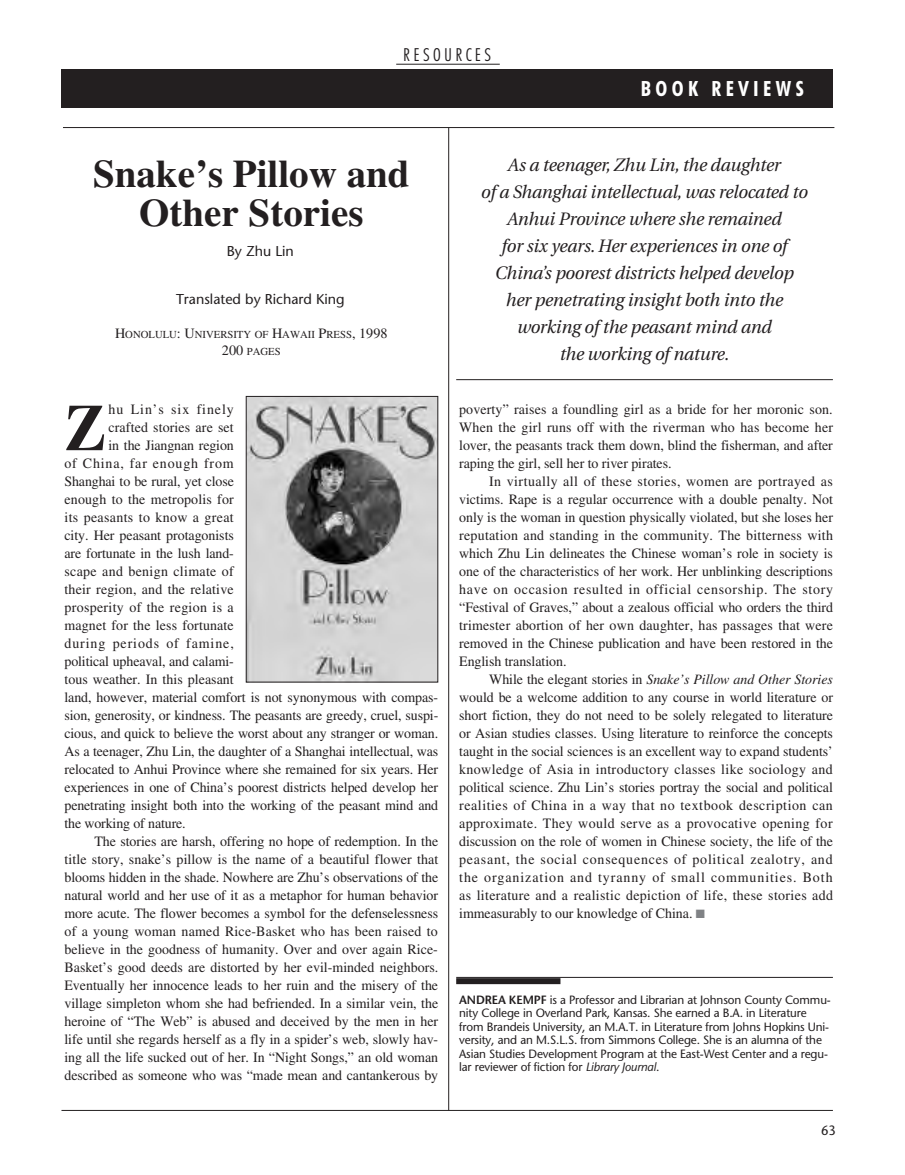
<style>
.page{position:relative;width:905px;height:1175px;background:#fff}
.page>*{position:absolute;margin:0;border:0;box-sizing:border-box;transform-origin:0 0}
.t1{font:700 65.7px "EAA Times";color:#231f20;scale:.95 1}
.t2{font:700 39px/39px "EAA Times";color:#231f20;text-align:center}
.t3{font:700 condensed 21px "Futura BT";letter-spacing:.21em;color:#fff}
.t4{font:italic 18px/27px "Utopia";letter-spacing:-.01em;color:#231f20;text-align:center}
.t5{font:300 condensed 18px "Futura BT";letter-spacing:.185em;color:#231f20}
.t6{font:14.25px/18px "EAA Times";letter-spacing:-.005em;color:#231f20;text-align:justify}
.t7{font:14.25px "EAA Times";letter-spacing:.015em;color:#231f20}
.t8{font:14.25px "EAA Times";letter-spacing:.02em;color:#231f20}
.t9{font:14.25px "EAA Times";letter-spacing:.065em;color:#231f20}
.t10{font:14.25px "Stone Sans";color:#231f20}
.t11{font:14.25px "EAA Times";letter-spacing:.025em;color:#231f20}
.t12{font:14.25px "EAA Times";letter-spacing:.06em;color:#231f20}
.t13{font:13.5px "Stone Sans";color:#231f20;scale:.95 1}
.t14{font:12px/13.5px "Stone Sans";letter-spacing:-.01em;color:#231f20}
.t15{font:10.65px/16.5px "EAA Times";color:#231f20;text-align:center}
.s1{font-size:14.25px}
.s2{font-style:italic}
.s3{color:#808285}
.s4{font-weight:600}
</style>
<div class="page">
<div style="left:61px;top:69px;width:771px;height:39px;background:#231f20"></div>
<hr style="left:61px;top:1110px;width:771px;height:1px;background:#231f20">
<hr style="left:63px;top:127px;width:771px;height:1px;background:#231f20">
<hr style="left:396px;top:64px;width:104px;height:1px;background:#231f20">
<hr style="left:448px;top:128px;width:1px;height:982px;background:#231f20">
<img style="left:248px;top:398px;width:188px;height:282px">
<div style="left:246px;top:396px;width:192px;height:286px;border:1px solid #231f20"></div>
<hr style="left:456px;top:379px;width:376px;height:1px;background:#231f20">
<hr style="left:456px;top:977px;width:376px;height:1px;background:#231f20">
<div style="left:456px;top:978px;width:104px;height:6px;background:#231f20"></div>
<p class="t5" style="left:403px;top:44px;width:89px">RESOURCES</p>
<h3 class="t3" style="left:640px;top:75px;width:164px">BOOK REVIEWS</h3>
<h2 class="t2" style="left:93px;top:153px;width:318px">Snake’s Pillow and<br>Other Stories</h2>
<p class="t10" style="left:227px;top:242px;width:69px">By Zhu Lin</p>
<p class="t10" style="left:176px;top:290px;width:170px">Translated by Richard King</p>
<p class="t15" style="left:115px;top:326px;width:274px"><span class="s1">H</span>ONOLULU<span class="s1">: U</span>NIVERSITY OF <span class="s1">H</span>AWAII <span class="s1">P</span>RESS<span class="s1">, 1998<br>200</span> PAGES</p>
<h1 class="t1" style="left:64px;top:389px;width:45px">Z</h1>
<p class="t9" style="left:109px;top:401px;width:127px">hu Lin’s six finely</p>
<p class="t6" style="left:109px;top:418px;width:127px">crafted stories are set</p>
<p class="t6" style="left:109px;top:436px;width:127px">in the Jiangnan region</p>
<p class="t12" style="left:64px;top:455px;width:171px">of China, far enough from</p>
<p class="t6" style="left:64px;top:472px;width:171px">Shanghai to be rural, yet close</p>
<p class="t6" style="left:64px;top:490px;width:171px">enough to the metropolis for</p>
<p class="t11" style="left:64px;top:509px;width:171px">its peasants to know a great</p>
<p class="t6" style="left:64px;top:526px;width:171px">city. Her peasant protagonists</p>
<p class="t6" style="left:64px;top:544px;width:171px">are fortunate in the lush land-</p>
<p class="t8" style="left:64px;top:563px;width:171px">scape and benign climate of</p>
<p class="t7" style="left:64px;top:581px;width:171px">their region, and the relative</p>
<p class="t8" style="left:64px;top:599px;width:171px">prosperity of the region is a</p>
<p class="t6" style="left:64px;top:616px;width:171px">magnet for the less fortunate</p>
<p class="t9" style="left:64px;top:635px;width:171px">during periods of famine,</p>
<p class="t6" style="left:64px;top:652px;width:171px">political upheaval, and calami-</p>
<p class="t6" style="left:64px;top:670px;width:171px">tous weather. In this pleasant</p>
<p class="t6" style="left:64px;top:688px;width:375px">land, however, material comfort is not synonymous with compas-</p>
<p class="t6" style="left:64px;top:706px;width:375px">sion, generosity, or kindness. The peasants are greedy, cruel, suspi-</p>
<p class="t6" style="left:64px;top:724px;width:375px">cious, and quick to believe the worst about any stranger or woman.</p>
<p class="t6" style="left:64px;top:742px;width:375px">As a teenager, Zhu Lin, the daughter of a Shanghai intellectual, was</p>
<p class="t6" style="left:64px;top:760px;width:375px">relocated to Anhui Province where she remained for six years. Her</p>
<p class="t6" style="left:64px;top:778px;width:375px">experiences in one of China’s poorest districts helped develop her</p>
<p class="t6" style="left:64px;top:796px;width:375px">penetrating insight both into the working of the peasant mind and</p>
<p class="t6" style="left:64px;top:814px;width:123px">the working of nature.</p>
<p class="t6" style="left:94px;top:832px;width:345px">The stories are harsh, offering no hope of redemption. In the</p>
<p class="t6" style="left:64px;top:850px;width:375px">title story, snake’s pillow is the name of a beautiful flower that</p>
<p class="t6" style="left:64px;top:868px;width:375px">blooms hidden in the shade. Nowhere are Zhu’s observations of the</p>
<p class="t6" style="left:64px;top:886px;width:375px">natural world and her use of it as a metaphor for human behavior</p>
<p class="t6" style="left:64px;top:904px;width:375px">more acute. The flower becomes a symbol for the defenselessness</p>
<p class="t7" style="left:64px;top:923px;width:375px">of a young woman named Rice-Basket who has been raised to</p>
<p class="t6" style="left:64px;top:940px;width:375px">believe in the goodness of humanity. Over and over again Rice-</p>
<p class="t6" style="left:64px;top:958px;width:375px">Basket’s good deeds are distorted by her evil-minded neighbors.</p>
<p class="t6" style="left:64px;top:976px;width:375px">Eventually her innocence leads to her ruin and the misery of the</p>
<p class="t6" style="left:64px;top:994px;width:375px">village simpleton whom she had befriended. In a similar vein, the</p>
<p class="t6" style="left:64px;top:1012px;width:375px">heroine of “The Web” is abused and deceived by the men in her</p>
<p class="t6" style="left:64px;top:1030px;width:375px">life until she regards herself as a fly in a spider’s web, slowly hav-</p>
<p class="t6" style="left:64px;top:1048px;width:375px">ing all the life sucked out of her. In “Night Songs,” an old woman</p>
<p class="t6" style="left:64px;top:1066px;width:375px">described as someone who was “made mean and cantankerous by</p>
<p class="t4" style="left:481px;top:151px;width:328px">As a teenager, Zhu Lin, the daughter<br>of a Shanghai intellectual, was relocated to Anhui Province where she remained<br>for six years. Her experiences in one of China’s poorest districts helped develop her penetrating insight both into the working of the peasant mind and<br>the working of nature.</p>
<p class="t6" style="left:459px;top:400px;width:375px">poverty” raises a foundling girl as a bride for her moronic son.<br>When the girl runs off with the riverman who has become her lover, the peasants track them down, blind the fisherman, and after raping the girl, sell her to river pirates.</p>
<p class="t6" style="left:459px;top:472px;width:375px;text-indent:30px">In virtually all of these stories, women are portrayed as victims. Rape is a regular occurrence with a double penalty. Not only is the woman in question physically violated, but she loses her reputation and standing in the community. The bitterness with which Zhu Lin delineates the Chinese woman’s role in society is one of the characteristics of her work. Her unblinking descriptions have on occasion resulted in official censorship. The story “Festival of Graves,” about a zealous official who orders the third trimester abortion of her own daughter, has passages that were removed in the Chinese publication and have been restored in the English translation.</p>
<p class="t6" style="left:459px;top:670px;width:375px;text-indent:30px">While the elegant stories in <span class="s2">Snake’s Pillow and Other Stories </span>would be a welcome addition to any course in world literature or short fiction, they do not need to be solely relegated to literature or Asian studies classes. Using literature to reinforce the concepts taught in the social sciences is an excellent way to expand students’ knowledge of Asia in introductory classes like sociology and political science. Zhu Lin’s stories portray the social and political realities of China in a way that no textbook description can approximate. They would serve as a provocative opening for discussion on the role of women in Chinese society, the life of the peasant, the social consequences of political zealotry, and the organization and tyranny of small communities. Both as literature and a realistic depiction of life, these stories add immeasurably to our knowledge of China. <span class="s3">■</span></p>
<p class="t14" style="left:459px;top:992px;width:373px"><span class="s4">ANDREA KEMPF</span> is a Professor and Librarian at Johnson County Commu&shy;nity College in Overland Park, Kansas. She earned a B.A. in Literature from Brandeis University, an M.A.T. in Literature from Johns Hopkins Uni&shy;versity, and an M.S.L.S. from Simmons College. She is an alumna of the Asian Studies Development Program at the East-West Center and a regu&shy;lar reviewer of fiction for <span class="s2">Library Journal</span>.</p>
<p class="t13" style="left:821px;top:1122px;width:17px">63</p>
</div>
